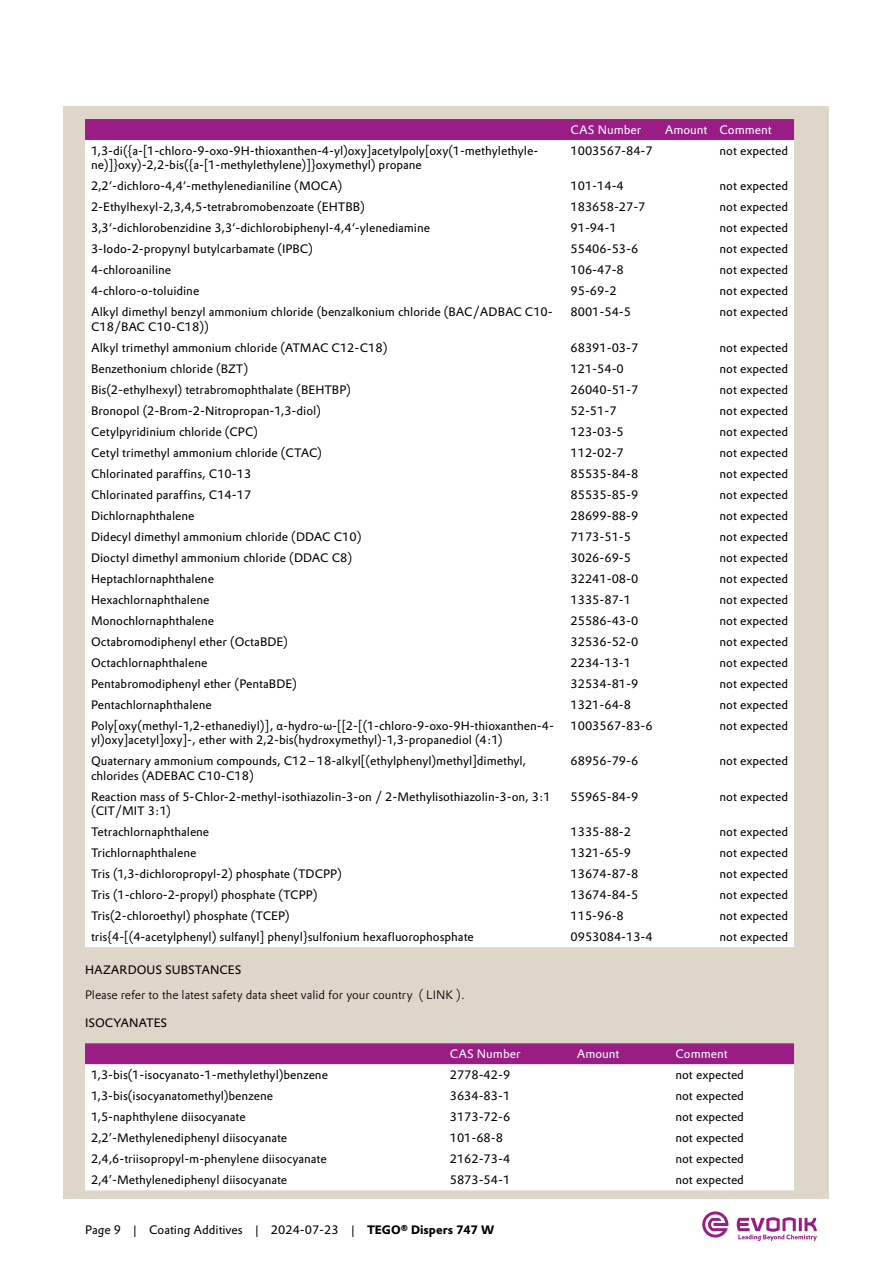
<style>
.page{position:relative;width:893px;height:1263px;background:#fff}
.page>*{position:absolute;margin:0;border:0;box-sizing:border-box;transform-origin:0 0}
.t1{font:12px/14.4px "Evonik Prokyon";color:#000}
.t2{font:300 12px "Evonik Prokyon";color:#000}
.t3{font:12px "Evonik Prokyon";color:#fff}
.s1{font-weight:700}
</style>
<div class="page">
<div style="left:64px;top:106px;width:765px;height:1093px;background:#ddd6c9"></div>
<svg style="left:737px;top:1217px;width:80px;height:24px"></svg>
<svg style="left:702px;top:1211px;width:26px;height:26px"></svg>
<div style="left:85px;top:119px;width:709px;height:21px;background:#991d85"></div>
<div style="left:85px;top:140px;width:709px;height:807px;background:#fff"></div>
<div style="left:85px;top:1043px;width:709px;height:21px;background:#991d85"></div>
<div style="left:85px;top:1064px;width:709px;height:126px;background:#fff"></div>
<p class="t3" style="left:571px;top:121px;width:72px">CAS Number</p>
<p class="t3" style="left:665px;top:121px;width:108px">Amount Comment</p>
<p class="t1" style="left:91px;top:143px;width:449px">1,3-di({a-[1-chloro-9-oxo-9H-thioxanthen-4-yl)oxy]acetylpoly[oxy(1-methylethyle&shy;ne)]}oxy)-2,2-bis({a-[1-methylethylene)]}oxymethyl) propane</p>
<p class="t1" style="left:571px;top:143px;width:84px">1003567-84-7</p>
<p class="t1" style="left:720px;top:143px;width:70px">not expected</p>
<p class="t1" style="left:91px;top:178px;width:253px">2,2‘-dichloro-4,4‘-methylenedianiline (MOCA)</p>
<p class="t1" style="left:571px;top:178px;width:55px">101-14-4</p>
<p class="t1" style="left:720px;top:178px;width:70px">not expected</p>
<p class="t1" style="left:91px;top:199px;width:275px">2-Ethylhexyl-2,3,4,5-tetrabromobenzoate (EHTBB)</p>
<p class="t1" style="left:571px;top:199px;width:76px">183658-27-7</p>
<p class="t1" style="left:720px;top:199px;width:70px">not expected</p>
<p class="t1" style="left:91px;top:220px;width:341px">3,3‘-dichlorobenzidine 3,3‘-dichlorobiphenyl-4,4‘-ylenediamine</p>
<p class="t1" style="left:571px;top:220px;width:48px">91-94-1</p>
<p class="t1" style="left:720px;top:220px;width:70px">not expected</p>
<p class="t1" style="left:91px;top:241px;width:223px">3-Iodo-2-propynyl butylcarbamate (IPBC)</p>
<p class="t1" style="left:571px;top:241px;width:69px">55406-53-6</p>
<p class="t1" style="left:720px;top:241px;width:70px">not expected</p>
<p class="t1" style="left:91px;top:262px;width:82px">4-chloroaniline</p>
<p class="t1" style="left:571px;top:262px;width:55px">106-47-8</p>
<p class="t1" style="left:720px;top:262px;width:70px">not expected</p>
<p class="t1" style="left:91px;top:283px;width:110px">4-chloro-o-toluidine</p>
<p class="t1" style="left:571px;top:283px;width:48px">95-69-2</p>
<p class="t1" style="left:720px;top:283px;width:70px">not expected</p>
<p class="t1" style="left:91px;top:304px;width:463px">Alkyl dimethyl benzyl ammonium chloride (benzalkonium chloride (BAC/ADBAC C10-<br>C18/BAC C10-C18))</p>
<p class="t1" style="left:571px;top:304px;width:62px">8001-54-5</p>
<p class="t1" style="left:720px;top:304px;width:70px">not expected</p>
<p class="t1" style="left:91px;top:340px;width:298px">Alkyl trimethyl ammonium chloride (ATMAC C12-C18)</p>
<p class="t1" style="left:571px;top:340px;width:69px">68391-03-7</p>
<p class="t1" style="left:720px;top:340px;width:70px">not expected</p>
<p class="t1" style="left:91px;top:361px;width:159px">Benzethonium chloride (BZT)</p>
<p class="t1" style="left:571px;top:361px;width:55px">121-54-0</p>
<p class="t1" style="left:720px;top:361px;width:70px">not expected</p>
<p class="t1" style="left:91px;top:382px;width:261px">Bis(2-ethylhexyl) tetrabromophthalate (BEHTBP)</p>
<p class="t1" style="left:571px;top:382px;width:69px">26040-51-7</p>
<p class="t1" style="left:720px;top:382px;width:70px">not expected</p>
<p class="t1" style="left:91px;top:403px;width:231px">Bronopol (2-Brom-2-Nitropropan-1,3-diol)</p>
<p class="t1" style="left:571px;top:403px;width:48px">52-51-7</p>
<p class="t1" style="left:720px;top:403px;width:70px">not expected</p>
<p class="t1" style="left:91px;top:424px;width:168px">Cetylpyridinium chloride (CPC)</p>
<p class="t1" style="left:571px;top:424px;width:55px">123-03-5</p>
<p class="t1" style="left:720px;top:424px;width:70px">not expected</p>
<p class="t1" style="left:91px;top:445px;width:232px">Cetyl trimethyl ammonium chloride (CTAC)</p>
<p class="t1" style="left:571px;top:445px;width:55px">112-02-7</p>
<p class="t1" style="left:720px;top:445px;width:70px">not expected</p>
<p class="t1" style="left:91px;top:466px;width:162px">Chlorinated paraffins, C10-13</p>
<p class="t1" style="left:571px;top:466px;width:69px">85535-84-8</p>
<p class="t1" style="left:720px;top:466px;width:70px">not expected</p>
<p class="t1" style="left:91px;top:487px;width:162px">Chlorinated paraffins, C14-17</p>
<p class="t1" style="left:571px;top:487px;width:69px">85535-85-9</p>
<p class="t1" style="left:720px;top:487px;width:70px">not expected</p>
<p class="t1" style="left:91px;top:508px;width:105px">Dichlornaphthalene</p>
<p class="t1" style="left:571px;top:508px;width:69px">28699-88-9</p>
<p class="t1" style="left:720px;top:508px;width:70px">not expected</p>
<p class="t1" style="left:91px;top:529px;width:272px">Didecyl dimethyl ammonium chloride (DDAC C10)</p>
<p class="t1" style="left:571px;top:529px;width:62px">7173-51-5</p>
<p class="t1" style="left:720px;top:529px;width:70px">not expected</p>
<p class="t1" style="left:91px;top:550px;width:263px">Dioctyl dimethyl ammonium chloride (DDAC C8)</p>
<p class="t1" style="left:571px;top:550px;width:62px">3026-69-5</p>
<p class="t1" style="left:720px;top:550px;width:70px">not expected</p>
<p class="t1" style="left:91px;top:571px;width:124px">Heptachlornaphthalene</p>
<p class="t1" style="left:571px;top:571px;width:69px">32241-08-0</p>
<p class="t1" style="left:720px;top:571px;width:70px">not expected</p>
<p class="t1" style="left:91px;top:592px;width:120px">Hexachlornaphthalene</p>
<p class="t1" style="left:571px;top:592px;width:62px">1335-87-1</p>
<p class="t1" style="left:720px;top:592px;width:70px">not expected</p>
<p class="t1" style="left:91px;top:613px;width:125px">Monochlornaphthalene</p>
<p class="t1" style="left:571px;top:613px;width:69px">25586-43-0</p>
<p class="t1" style="left:720px;top:613px;width:70px">not expected</p>
<p class="t1" style="left:91px;top:634px;width:198px">Octabromodiphenyl ether (OctaBDE)</p>
<p class="t1" style="left:571px;top:634px;width:69px">32536-52-0</p>
<p class="t1" style="left:720px;top:634px;width:70px">not expected</p>
<p class="t1" style="left:91px;top:655px;width:118px">Octachlornaphthalene</p>
<p class="t1" style="left:571px;top:655px;width:62px">2234-13-1</p>
<p class="t1" style="left:720px;top:655px;width:70px">not expected</p>
<p class="t1" style="left:91px;top:676px;width:207px">Pentabromodiphenyl ether (PentaBDE)</p>
<p class="t1" style="left:571px;top:676px;width:69px">32534-81-9</p>
<p class="t1" style="left:720px;top:676px;width:70px">not expected</p>
<p class="t1" style="left:91px;top:697px;width:122px">Pentachlornaphthalene</p>
<p class="t1" style="left:571px;top:697px;width:62px">1321-64-8</p>
<p class="t1" style="left:720px;top:697px;width:70px">not expected</p>
<p class="t1" style="left:91px;top:718px;width:464px">Poly[oxy(methyl-1,2-ethanediyl)], α-hydro-ω-[[2-[(1-chloro-9-oxo-9H-thioxanthen-4- yl)oxy]acetyl]oxy]-, ether with 2,2-bis(hydroxymethyl)-1,3-propanediol (4:1)</p>
<p class="t1" style="left:571px;top:718px;width:84px">1003567-83-6</p>
<p class="t1" style="left:720px;top:718px;width:70px">not expected</p>
<p class="t1" style="left:91px;top:753px;width:437px">Quaternary ammonium compounds, C12−18-alkyl[(ethylphenyl)methyl]dimethyl, chlorides (ADEBAC C10-C18)</p>
<p class="t1" style="left:571px;top:753px;width:69px">68956-79-6</p>
<p class="t1" style="left:720px;top:753px;width:70px">not expected</p>
<p class="t1" style="left:91px;top:788px;width:461px">Reaction mass of 5-Chlor-2-methyl-isothiazolin-3-on / 2-Methylisothiazolin-3-on, 3:1 (CIT/MIT 3:1)</p>
<p class="t1" style="left:571px;top:788px;width:69px">55965-84-9</p>
<p class="t1" style="left:720px;top:788px;width:70px">not expected</p>
<p class="t1" style="left:91px;top:824px;width:120px">Tetrachlornaphthalene</p>
<p class="t1" style="left:571px;top:824px;width:62px">1335-88-2</p>
<p class="t1" style="left:720px;top:824px;width:70px">not expected</p>
<p class="t1" style="left:91px;top:845px;width:107px">Trichlornaphthalene</p>
<p class="t1" style="left:571px;top:845px;width:62px">1321-65-9</p>
<p class="t1" style="left:720px;top:845px;width:70px">not expected</p>
<p class="t1" style="left:91px;top:866px;width:252px">Tris (1,3-dichloropropyl-2) phosphate (TDCPP)</p>
<p class="t1" style="left:571px;top:866px;width:69px">13674-87-8</p>
<p class="t1" style="left:720px;top:866px;width:70px">not expected</p>
<p class="t1" style="left:91px;top:887px;width:228px">Tris (1-chloro-2-propyl) phosphate (TCPP)</p>
<p class="t1" style="left:571px;top:887px;width:69px">13674-84-5</p>
<p class="t1" style="left:720px;top:887px;width:70px">not expected</p>
<p class="t1" style="left:91px;top:908px;width:200px">Tris(2-chloroethyl) phosphate (TCEP)</p>
<p class="t1" style="left:571px;top:908px;width:55px">115-96-8</p>
<p class="t1" style="left:720px;top:908px;width:70px">not expected</p>
<p class="t1" style="left:91px;top:929px;width:384px">tris{4-[(4-acetylphenyl) sulfanyl] phenyl}sulfonium hexafluorophosphate</p>
<p class="t1" style="left:571px;top:929px;width:84px">0953084-13-4</p>
<p class="t1" style="left:720px;top:929px;width:70px">not expected</p>
<p class="t1" style="left:85px;top:962px;width:158px">HAZARDOUS SUBSTANCES</p>
<p class="t2" style="left:85px;top:986px;width:381px">Please refer to the latest safety data sheet valid for your country ( LINK ).</p>
<p class="t1" style="left:85px;top:1014px;width:84px">ISOCYANATES</p>
<p class="t3" style="left:450px;top:1045px;width:72px">CAS Number</p>
<p class="t3" style="left:577px;top:1045px;width:44px">Amount</p>
<p class="t3" style="left:675px;top:1045px;width:54px">Comment</p>
<p class="t1" style="left:91px;top:1067px;width:238px">1,3-bis(1-isocyanato-1-methylethyl)benzene</p>
<p class="t1" style="left:450px;top:1067px;width:62px">2778-42-9</p>
<p class="t1" style="left:675px;top:1067px;width:70px">not expected</p>
<p class="t1" style="left:91px;top:1088px;width:184px">1,3-bis(isocyanatomethyl)benzene</p>
<p class="t1" style="left:450px;top:1088px;width:62px">3634-83-1</p>
<p class="t1" style="left:675px;top:1088px;width:70px">not expected</p>
<p class="t1" style="left:91px;top:1109px;width:156px">1,5-naphthylene diisocyanate</p>
<p class="t1" style="left:450px;top:1109px;width:62px">3173-72-6</p>
<p class="t1" style="left:675px;top:1109px;width:70px">not expected</p>
<p class="t1" style="left:91px;top:1130px;width:198px">2,2’-Methylenediphenyl diisocyanate</p>
<p class="t1" style="left:450px;top:1130px;width:55px">101-68-8</p>
<p class="t1" style="left:675px;top:1130px;width:70px">not expected</p>
<p class="t1" style="left:91px;top:1151px;width:237px">2,4,6-triisopropyl-m-phenylene diisocyanate</p>
<p class="t1" style="left:450px;top:1151px;width:62px">2162-73-4</p>
<p class="t1" style="left:675px;top:1151px;width:70px">not expected</p>
<p class="t1" style="left:91px;top:1172px;width:198px">2,4’-Methylenediphenyl diisocyanate</p>
<p class="t1" style="left:450px;top:1172px;width:62px">5873-54-1</p>
<p class="t1" style="left:675px;top:1172px;width:70px">not expected</p>
<p class="t1" style="left:85px;top:1222px;width:411px">Page 9 | Coating Additives | 2024-07-23 | <span class="s1">TEGO® Dispers 747 W</span></p>
</div>
